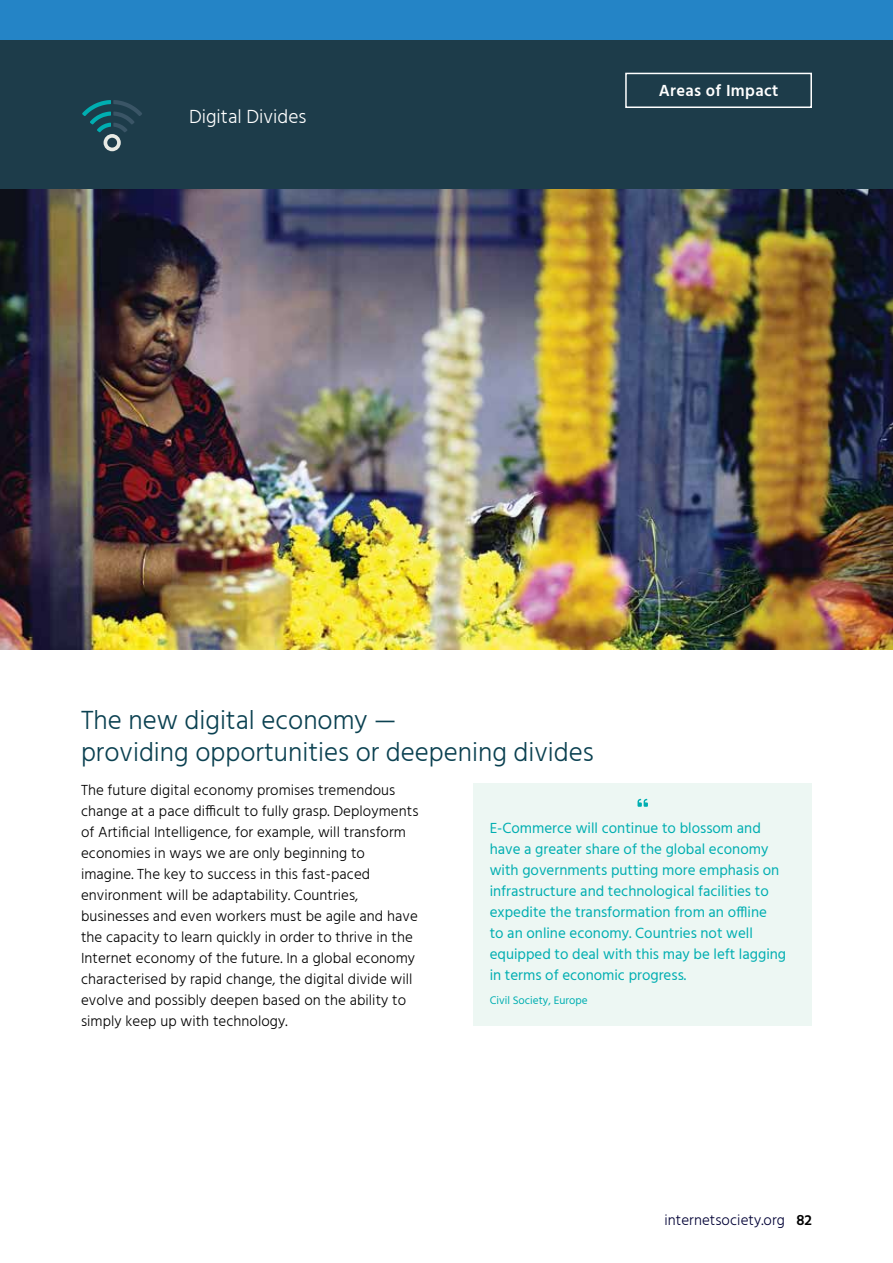
<style>
.page{position:relative;width:893px;height:1263px;background:#fff}
.page>*{position:absolute;margin:0;border:0;box-sizing:border-box;transform-origin:0 0}
.t1{font:300 27px/32.4px "Hind";color:#0b4151}
.t2{font:300 19.5px "Hind";color:#fff}
.t3{font:600 16.5px "Hind";letter-spacing:.02em;color:#fff}
.t4{font:300 15px/21px "Hind";letter-spacing:.005em;color:#000}
.t5{font:15px/21px "Hind";color:#00aeb1}
.t6{font:300 15px "Hind";letter-spacing:.005em;color:#000035}
.t7{font:11.25px "Hind";color:#00aeb1}
.s1{font-weight:600;color:#000}
</style>
<div class="page">
<div style="left:0;top:0;width:893px;height:40px;background:#2484c6"></div>
<div style="left:0;top:40px;width:893px;height:149px;background:#1d3c4a"></div>
<div style="left:625px;top:73px;width:187px;height:35px;border:2px solid #fff"></div>
<svg style="left:82px;top:100px;width:60px;height:51px"></svg>
<div style="left:473px;top:783px;width:339px;height:41px;background:#edf7f3"></div>
<div style="left:473px;top:817px;width:339px;height:171px;background:#edf7f3"></div>
<div style="left:473px;top:978px;width:339px;height:48px;background:#edf7f3"></div>
<svg style="left:637px;top:799px;width:11px;height:8px"></svg>
<img style="left:0;top:189px;width:893px;height:460px">
<h2 class="t2" style="left:189px;top:103px;width:119px">Digital Divides</h2>
<p class="t3" style="left:659px;top:79px;width:121px">Areas of Impact</p>
<h1 class="t1" style="left:81px;top:705px;width:514px">The new digital economy —<br>providing opportunities or deepening divides</h1>
<p class="t4" style="left:81px;top:780px;width:339px">The future digital economy promises tremendous change at a pace difficult to fully grasp. Deployments of Artificial Intelligence, for example, will transform economies in ways we are only beginning to imagine. The key to success in this fast-paced environment will be adaptability. Countries, businesses and even workers must be agile and have the capacity to learn quickly in order to thrive in the Internet economy of the future. In a global economy characterised by rapid change, the digital divide will evolve and possibly deepen based on the ability to simply keep up with technology.</p>
<p class="t5" style="left:490px;top:818px;width:298px">E-Commerce will continue to blossom and have a greater share of the global economy with governments putting more emphasis on infrastructure and technological facilities to expedite the transformation from an offline<br>to an online economy. Countries not well equipped to deal with this may be left lagging in terms of economic progress.</p>
<p class="t7" style="left:490px;top:993px;width:99px">Civil Society, Europe</p>
<p class="t6" style="left:664px;top:1210px;width:149px">internetsociety.org <span class="s1">82</span></p>
</div>
